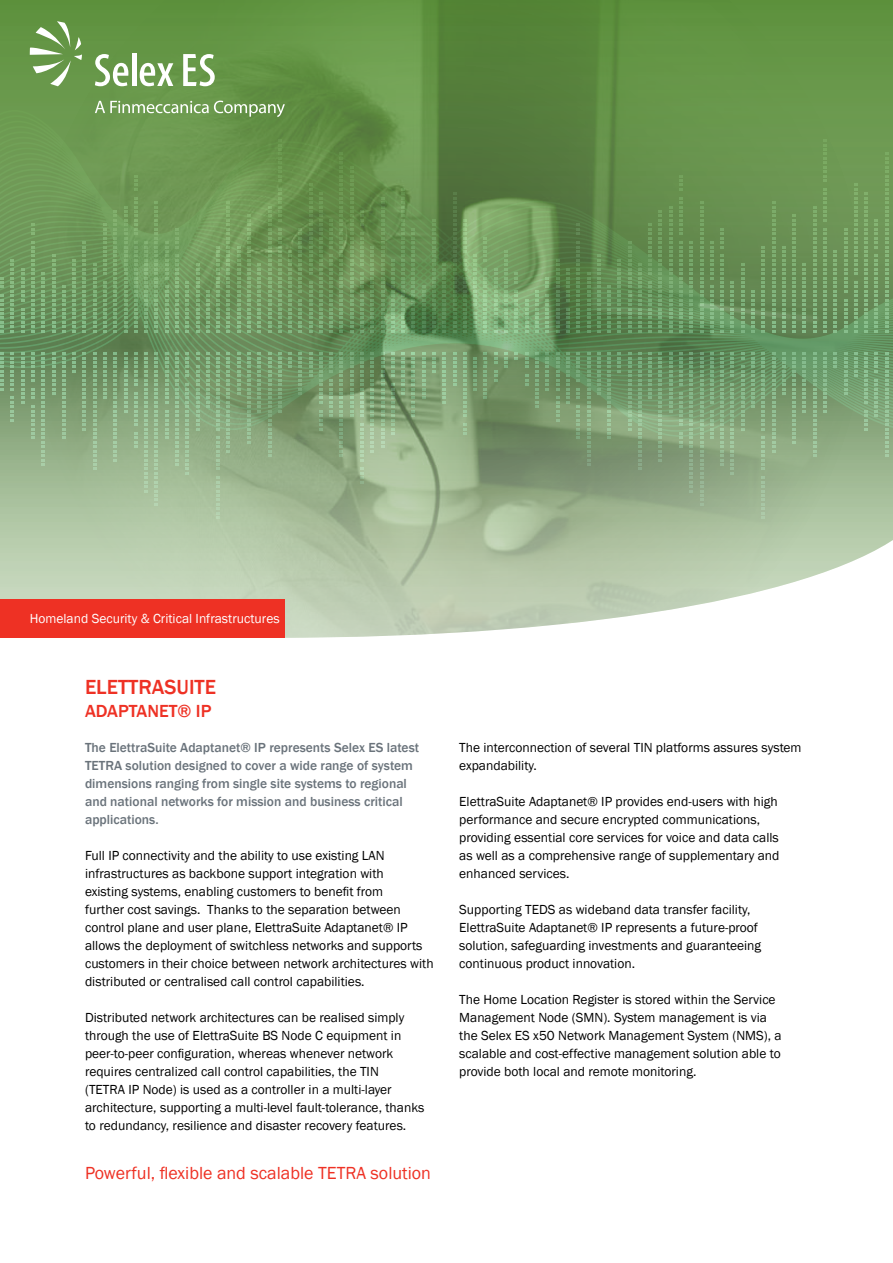
<style>
.page{position:relative;width:893px;height:1263px;background:#fff}
.page>*{position:absolute;margin:0;border:0;box-sizing:border-box;transform-origin:0 0}
.t1{font:500 21px "Franklin Gothic";color:#ee3124}
.t2{font:18px "Franklin Gothic";color:#ee3124}
.t3{font:500 18px "Franklin Gothic";color:#ee3124}
.t4{font:13.5px/18px "Franklin Gothic";color:#000}
.t5{font:500 13.5px/18px "Franklin Gothic";color:#6a737b}
.t6{font:13.5px "Franklin Gothic";color:#fff}
</style>
<div class="page">
<img style="left:0;top:0;width:893px;height:638px">
<svg style="left:95px;top:101px;width:190px;height:16px;background:#88ad71"></svg>
<svg style="left:30px;top:21px;width:52px;height:65px;background:#81a968"></svg>
<svg style="left:95px;top:54px;width:33px;height:32px"></svg>
<hr style="left:132px;top:53px;width:4px;height:33px;background:#fff">
<svg style="left:140px;top:63px;width:33px;height:23px"></svg>
<svg style="left:183px;top:54px;width:32px;height:32px"></svg>
<div style="left:0;top:600px;width:285px;height:38px;background:#ee3124"></div>
<p class="t6" style="left:30px;top:611px;width:251px">Homeland Security &amp; Critical Infrastructures</p>
<h1 class="t1" style="left:85px;top:674px;width:34px">Elettra</h1>
<h1 class="t1" style="left:165px;top:674px;width:34px">Suite</h1>
<h2 class="t3" style="left:85px;top:700px;width:34px">Adapta</h2>
<h2 class="t3" style="left:147px;top:700px;width:66px">net® IP</h2>
<p class="t5" style="left:85px;top:739px;width:336px">The ElettraSuite Adaptanet® IP represents Selex ES latest TETRA solution designed to cover a wide range of system dimensions ranging from single site systems to regional and national networks for mission and business critical applications.</p>
<p class="t4" style="left:85px;top:847px;width:350px">Full IP connectivity and the ability to use existing LAN infrastructures as backbone support integration with<br>existing systems, enabling customers to benefit from<br>further cost savings. Thanks to the separation between control plane and user plane, ElettraSuite Adaptanet® IP allows the deployment of switchless networks and supports customers in their choice between network architectures with distributed or centralised call control capabilities.</p>
<p class="t4" style="left:85px;top:1009px;width:341px">Distributed network architectures can be realised simply through the use of ElettraSuite BS Node C equipment in peer-to-peer configuration, whereas whenever network requires centralized call control capabilities, the TIN<br>(TETRA IP Node) is used as a controller in a multi-layer architecture, supporting a multi-level fault-tolerance, thanks to redundancy, resilience and disaster recovery features.</p>
<h2 class="t2" style="left:85px;top:1162px;width:347px">Powerful, flexible and scalable TETRA solution</h2>
<p class="t4" style="left:459px;top:739px;width:344px">The interconnection of several TIN platforms assures system expandability.</p>
<p class="t4" style="left:459px;top:793px;width:322px">ElettraSuite Adaptanet® IP provides end-users with high performance and secure encrypted communications, providing essential core services for voice and data calls as well as a comprehensive range of supplementary and enhanced services.</p>
<p class="t4" style="left:459px;top:901px;width:303px">Supporting TEDS as wideband data transfer facility, ElettraSuite Adaptanet® IP represents a future-proof solution, safeguarding investments and guaranteeing continuous product innovation.</p>
<p class="t4" style="left:459px;top:991px;width:324px">The Home Location Register is stored within the Service Management Node (SMN). System management is via the Selex ES x50 Network Management System (NMS), a scalable and cost-effective management solution able to provide both local and remote monitoring.</p>
</div>
